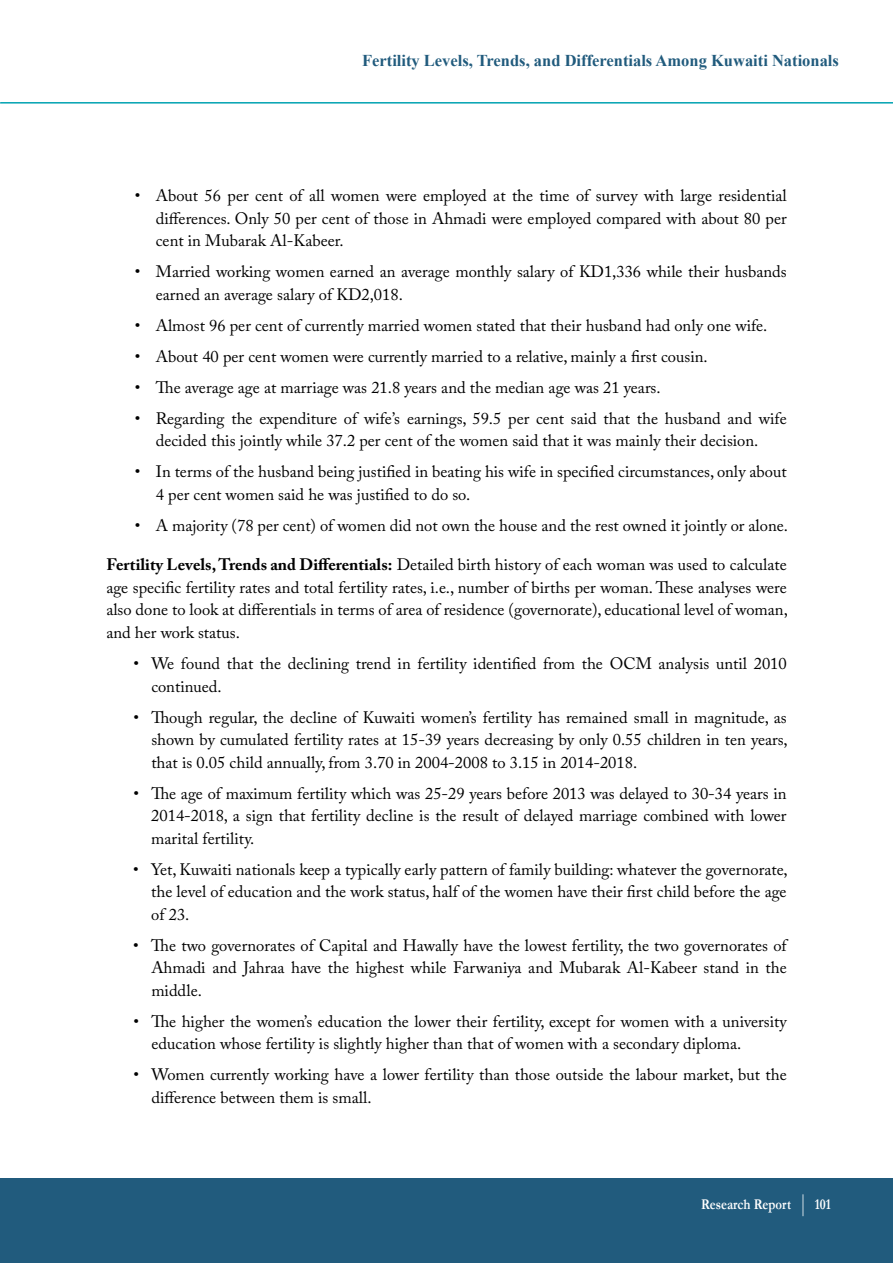
<style>
.page{position:relative;width:893px;height:1263px;background:#fff}
.page>*{position:absolute;margin:0;border:0;box-sizing:border-box;transform-origin:0 0}
.t1{font:16.5px/22.5px "Adobe Caslon Pro";color:#000;text-align:justify}
.t2{font:700 16.5px "Times New Roman";color:#215b7d}
.t3{font:700 15px "Garamond";color:#fff;scale:.85 1}
.s1{font-weight:700}
</style>
<div class="page">
<div style="left:0;top:1179px;width:893px;height:84px;background:#215b7d"></div>
<hr style="left:0;top:102px;width:893px;height:2px;background:#00a2b1">
<svg style="left:802px;top:1194px;width:1px;height:22px"></svg>
<p class="t2" style="left:362px;top:49px;width:478px">Fertility Levels, Trends, and Differentials Among Kuwaiti Nationals</p>
<p class="t1" style="left:156px;top:184px;width:632px;text-indent:-21px">• About 56 per cent of all women were employed at the time of survey with large residential differences. Only 50 per cent of those in Ahmadi were employed compared with about 80 per cent in Mubarak Al-Kabeer.</p>
<p class="t1" style="left:156px;top:260px;width:632px;text-indent:-21px">• Married working women earned an average monthly salary of KD1,336 while their husbands earned an average salary of KD2,018.</p>
<p class="t1" style="left:135px;top:314px;width:634px">• Almost 96 per cent of currently married women stated that their husband had only one wife.</p>
<p class="t1" style="left:135px;top:345px;width:574px">• About 40 per cent women were currently married to a relative, mainly a first cousin.</p>
<p class="t1" style="left:135px;top:376px;width:527px">• The average age at marriage was 21.8 years and the median age was 21 years.</p>
<p class="t1" style="left:135px;top:407px;width:653px;text-align:center">• Regarding the expenditure of wife’s earnings, 59.5 per cent said that the husband and wife decided this jointly while 37.2 per cent of the women said that it was mainly their decision.</p>
<p class="t1" style="left:156px;top:460px;width:632px;text-indent:-21px">• In terms of the husband being justified in beating his wife in specified circumstances, only about<br>4 per cent women said he was justified to do so.</p>
<p class="t1" style="left:135px;top:514px;width:654px">• A majority (78 per cent) of women did not own the house and the rest owned it jointly or alone.</p>
<p class="t1" style="left:106px;top:553px;width:683px"><span class="s1">Fertility Levels, Trends and Differentials:</span> Detailed birth history of each woman was used to calculate age specific fertility rates and total fertility rates, i.e., number of births per woman. These analyses were also done to look at differentials in terms of area of residence (governorate), educational level of woman, and her work status.</p>
<p class="t1" style="left:151px;top:652px;width:637px;text-indent:-18px">• We found that the declining trend in fertility identified from the OCM analysis until 2010 continued.</p>
<p class="t1" style="left:151px;top:705px;width:638px;text-indent:-18px">• Though regular, the decline of Kuwaiti women’s fertility has remained small in magnitude, as shown by cumulated fertility rates at 15-39 years decreasing by only 0.55 children in ten years, that is 0.05 child annually, from 3.70 in 2004-2008 to 3.15 in 2014-2018.</p>
<p class="t1" style="left:151px;top:781px;width:637px;text-indent:-18px">• The age of maximum fertility which was 25-29 years before 2013 was delayed to 30-34 years in 2014-2018, a sign that fertility decline is the result of delayed marriage combined with lower marital fertility.</p>
<p class="t1" style="left:151px;top:858px;width:638px;text-indent:-18px">• Yet, Kuwaiti nationals keep a typically early pattern of family building: whatever the governorate, the level of education and the work status, half of the women have their first child before the age of 23.</p>
<p class="t1" style="left:151px;top:934px;width:637px;text-indent:-18px">• The two governorates of Capital and Hawally have the lowest fertility, the two governorates of Ahmadi and Jahraa have the highest while Farwaniya and Mubarak Al-Kabeer stand in the middle.</p>
<p class="t1" style="left:151px;top:1010px;width:637px;text-indent:-18px">• The higher the women’s education the lower their fertility, except for women with a university education whose fertility is slightly higher than that of women with a secondary diploma.</p>
<p class="t1" style="left:151px;top:1063px;width:637px;text-indent:-18px">• Women currently working have a lower fertility than those outside the labour market, but the difference between them is small.</p>
<p class="t3" style="left:701px;top:1195px;width:107px">Research Report</p>
<p class="t3" style="left:815px;top:1195px;width:20px">101</p>
</div>
